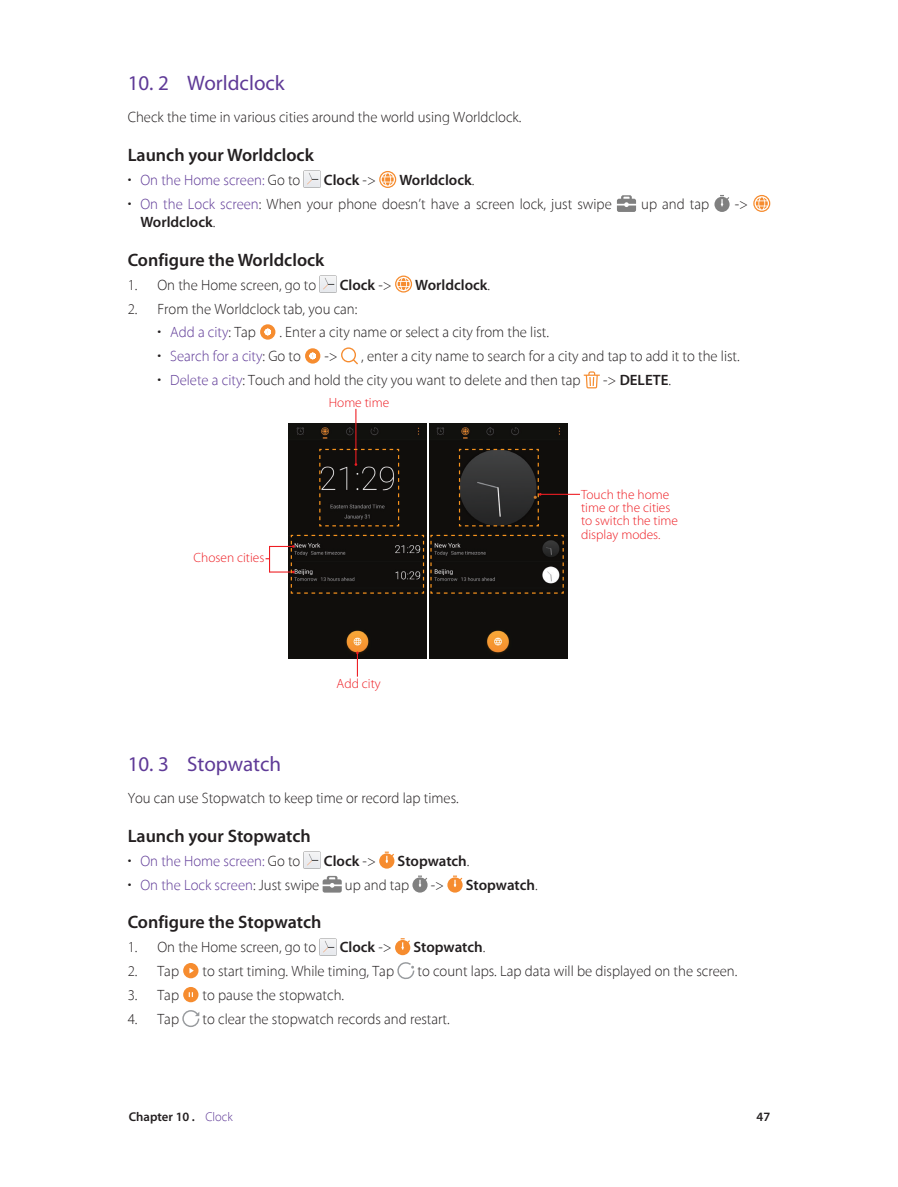
<style>
.page{position:relative;width:898px;height:1187px;background:#fff}
.page>*{position:absolute;margin:0;border:0;box-sizing:border-box;transform-origin:0 0}
.t1{font:21px "Myriad Pro";color:#5f3a97}
.标题三{font:600 18px "Myriad Pro";color:#231f20}
.正文{font:100 15px "Myriad Set Pro";color:#231f20}
.t2{font:100 15px "Myriad Set Pro";color:#5f3a97}
.t3{font:600 15px "Myriad Pro";color:#231f20}
.t4{font:300 13.35px/13.4px "Myriad Pro";color:#ee1d23}
.t5{font:600 12.75px "Myriad Pro";color:#231f20}
.s1{color:#231f20}
.s2{font-family:"Myriad Set Pro";font-weight:100}
.s3{color:#5f3a97}
.s4{font-family:"Myriad Set Pro";font-weight:100;color:#5f3a97}
</style>
<div class="page">
<img style="left:303px;top:171px;width:17px;height:17px">
<svg style="left:379px;top:171px;width:17px;height:17px"></svg>
<svg style="left:617px;top:195px;width:18px;height:17px"></svg>
<svg style="left:714px;top:195px;width:15px;height:17px"></svg>
<svg style="left:753px;top:195px;width:17px;height:17px"></svg>
<img style="left:319px;top:275px;width:17px;height:17px">
<svg style="left:395px;top:275px;width:17px;height:17px"></svg>
<div style="left:260px;top:324px;width:15px;height:15px;background:#f68c2f;border-radius:50%"></div>
<svg style="left:264px;top:328px;width:7px;height:8px"></svg>
<div style="left:305px;top:348px;width:15px;height:15px;background:#f68c2f;border-radius:50%"></div>
<svg style="left:309px;top:352px;width:7px;height:8px"></svg>
<svg style="left:341px;top:347px;width:17px;height:17px"></svg>
<svg style="left:583px;top:371px;width:16px;height:17px"></svg>
<div style="left:429px;top:424px;width:138px;height:235px;background:#100e0c"></div>
<div style="left:288px;top:424px;width:138px;height:235px;background:#100e0c"></div>
<hr style="left:355px;top:409px;width:1px;height:55px;background:#ee1d23">
<svg style="left:356px;top:651px;width:2px;height:25px"></svg>
<hr style="left:540px;top:494px;width:39px;height:1px;background:#ee1d23">
<svg style="left:318px;top:448px;width:81px;height:79px;background:#1f1914"></svg>
<svg style="left:265px;top:534px;width:299px;height:60px;background:#312c27"></svg>
<svg style="left:458px;top:448px;width:83px;height:79px;background:#302d29"></svg>
<img style="left:303px;top:851px;width:17px;height:17px">
<svg style="left:379px;top:851px;width:15px;height:17px"></svg>
<svg style="left:322px;top:875px;width:19px;height:17px"></svg>
<svg style="left:412px;top:875px;width:15px;height:17px"></svg>
<svg style="left:447px;top:875px;width:15px;height:17px"></svg>
<img style="left:319px;top:938px;width:17px;height:17px">
<svg style="left:395px;top:938px;width:15px;height:17px"></svg>
<div style="left:183px;top:962px;width:15px;height:16px;background:#f68c2f;border-radius:50%"></div>
<svg style="left:189px;top:968px;width:5px;height:5px"></svg>
<svg style="left:397px;top:962px;width:17px;height:17px"></svg>
<svg style="left:183px;top:986px;width:15px;height:16px"></svg>
<svg style="left:189px;top:992px;width:4px;height:4px"></svg>
<svg style="left:182px;top:1010px;width:17px;height:16px"></svg>
<p class="t1" style="left:128px;top:71px;width:159px">10. 2 Worldclock</p>
<p class="正文" style="left:128px;top:106px;width:395px">Check the time in various cities around the world using Worldclock.</p>
<p class="标题三" style="left:128px;top:145px;width:188px">Launch your Worldclock</p>
<p class="t2" style="left:128px;top:168px;width:174px"><span class="s1">•</span> On the Home screen: <span class="s1">Go to</span></p>
<p class="t3" style="left:324px;top:172px;width:54px">Clock <span class="s2">-&gt;</span></p>
<p class="t3" style="left:399px;top:172px;width:76px">Worldclock<span class="s2">.</span></p>
<p class="正文" style="left:128px;top:192px;width:485px">• <span class="s3">On the Lock screen</span>: When your phone doesn’t have a screen lock, just swipe</p>
<p class="正文" style="left:641px;top:192px;width:70px">up and tap</p>
<p class="正文" style="left:734px;top:192px;width:15px">-&gt;</p>
<p class="t3" style="left:140px;top:213px;width:76px">Worldclock<span class="s2">.</span></p>
<p class="标题三" style="left:128px;top:249px;width:198px">Configure the Worldclock</p>
<p class="正文" style="left:128px;top:273px;width:190px">1. On the Home screen, go to</p>
<p class="t3" style="left:339px;top:276px;width:54px">Clock <span class="s2">-&gt;</span></p>
<p class="t3" style="left:415px;top:276px;width:76px">Worldclock<span class="s2">.</span></p>
<p class="正文" style="left:128px;top:297px;width:231px">2. From the Worldclock tab, you can:</p>
<p class="t2" style="left:157px;top:321px;width:100px"><span class="s1">•</span> Add a city<span class="s1">: Tap</span></p>
<p class="正文" style="left:279px;top:321px;width:271px">. Enter a city name or select a city from the list.</p>
<p class="t2" style="left:157px;top:345px;width:145px"><span class="s1">•</span> Search for a city<span class="s1">: Go to</span></p>
<p class="正文" style="left:324px;top:345px;width:15px">-&gt;</p>
<p class="正文" style="left:361px;top:345px;width:380px">, enter a city name to search for a city and tap to add it to the list.</p>
<p class="正文" style="left:157px;top:369px;width:424px">• <span class="s3">Delete a city</span>: Touch and hold the city you want to delete and then tap</p>
<p class="t3" style="left:602px;top:372px;width:70px"><span class="s2">-&gt;</span> DELETE<span class="s2">.</span></p>
<p class="t4" style="left:328px;top:396px;width:62px">Home time</p>
<p class="t4" style="left:193px;top:551px;width:72px">Chosen cities</p>
<p class="t4" style="left:336px;top:677px;width:46px">Add city</p>
<p class="t4" style="left:581px;top:487px;width:98px">Touch the home time or the cities to switch the time display modes.</p>
<p class="t1" style="left:128px;top:752px;width:155px">10. 3 Stopwatch</p>
<p class="正文" style="left:128px;top:786px;width:332px">You can use Stopwatch to keep time or record lap times.</p>
<p class="标题三" style="left:128px;top:825px;width:184px">Launch your Stopwatch</p>
<p class="t2" style="left:128px;top:849px;width:174px"><span class="s1">•</span> On the Home screen: <span class="s1">Go to</span></p>
<p class="t3" style="left:324px;top:852px;width:54px">Clock <span class="s2">-&gt;</span></p>
<p class="t3" style="left:397px;top:852px;width:73px">Stopwatch<span class="s2">.</span></p>
<p class="t2" style="left:128px;top:873px;width:193px"><span class="s1">•</span> On the Lock screen<span class="s1">: Just swipe</span></p>
<p class="正文" style="left:345px;top:873px;width:66px">up and tap</p>
<p class="正文" style="left:430px;top:873px;width:15px">-&gt;</p>
<p class="t3" style="left:465px;top:876px;width:73px">Stopwatch<span class="s2">.</span></p>
<p class="标题三" style="left:128px;top:912px;width:195px">Configure the Stopwatch</p>
<p class="正文" style="left:128px;top:935px;width:190px">1. On the Home screen, go to</p>
<p class="t3" style="left:339px;top:938px;width:54px">Clock <span class="s2">-&gt;</span></p>
<p class="t3" style="left:413px;top:938px;width:73px">Stopwatch<span class="s2">.</span></p>
<p class="正文" style="left:128px;top:959px;width:53px">2. Tap</p>
<p class="正文" style="left:202px;top:959px;width:193px">to start timing. While timing, Tap</p>
<p class="正文" style="left:417px;top:959px;width:321px">to count laps. Lap data will be displayed on the screen.</p>
<p class="正文" style="left:128px;top:983px;width:53px">3. Tap</p>
<p class="正文" style="left:202px;top:983px;width:143px">to pause the stopwatch.</p>
<p class="正文" style="left:128px;top:1007px;width:53px">4. Tap</p>
<p class="正文" style="left:202px;top:1007px;width:248px">to clear the stopwatch records and restart.</p>
<p class="t5" style="left:129px;top:1109px;width:105px">Chapter 10 . <span class="s4">Clock</span></p>
<p class="t5" style="left:756px;top:1109px;width:15px">47</p>
</div>
